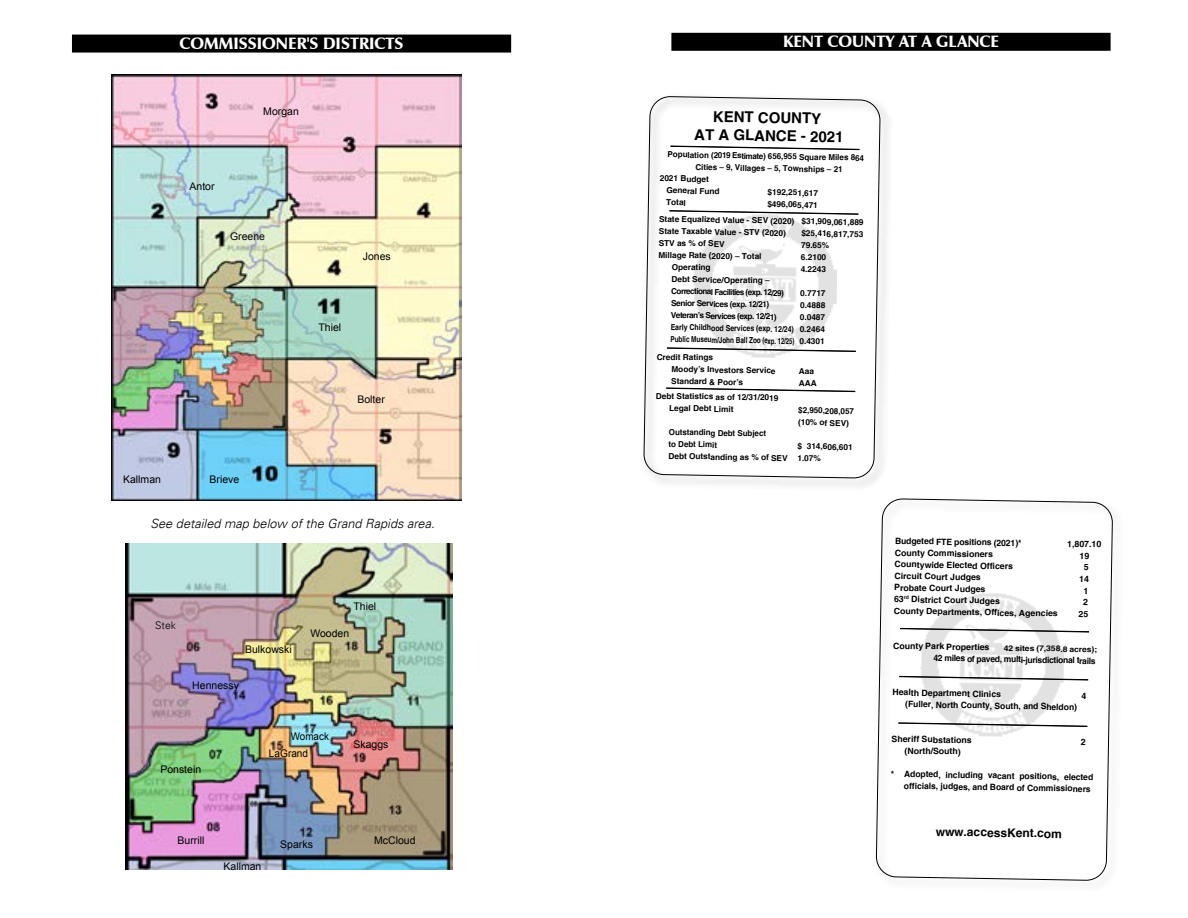
<style>
.page{position:relative;width:1188px;height:918px;background:#fff}
.page>*{position:absolute;margin:0;border:0;box-sizing:border-box;transform-origin:0 0}
.t1{font:900 16.5px "Zapf Humanist 601 BT";color:#fff}
.t2{font:700 15px/18px "Switzerland";color:#000;text-align:center}
.t3{font:italic 12.75px "USA Light";color:#000}
.t4{font:700 12px "Switzerland";color:#000}
.t5{font:10.5px "Arial";color:#000}
.t6{font:10.5px "Arial";color:#000;scale:.96 1}
.t7{font:10.5px "Arial";color:#000;scale:.94 1}
.t8{font:10.5px "USA Light Plain";color:#000}
.t9{font:700 8.7px/11.7px "Switzerland";color:#000;text-align:right}
.t10{font:700 8.55px "Switzerland";color:#000}
.t11{font:700 8.25px/12px "Switzerland";color:#000}
.t12{font:700 8.25px/12px "Switzerland";color:#000;scale:.96 1}
.t13{font:700 7.8px "Switzerland";color:#000;scale:1.08 1}
</style>
<div class="page">
<div style="left:640px;top:93px;width:254px;height:399px;background:#fafafa"></div>
<svg style="left:643px;top:96px;width:238px;height:383px"></svg>
<div style="left:671px;top:33px;width:440px;height:18px;background:#000"></div>
<svg style="left:669px;top:211px;width:189px;height:3px"></svg>
<img style="left:692px;top:213px;width:146px;height:146px">
<svg style="left:670px;top:146px;width:190px;height:4px"></svg>
<svg style="left:667px;top:348px;width:189px;height:4px"></svg>
<svg style="left:875px;top:498px;width:238px;height:383px"></svg>
<div style="left:72px;top:35px;width:439px;height:18px;background:#000"></div>
<img style="left:111px;top:74px;width:350px;height:426px">
<img style="left:125px;top:543px;width:327px;height:326px">
<svg style="left:799px;top:368px;width:15px;height:6px"></svg>
<svg style="left:666px;top:380px;width:189px;height:12px"></svg>
<svg style="left:1080px;top:553px;width:9px;height:29px"></svg>
<svg style="left:1083px;top:588px;width:5px;height:17px"></svg>
<svg style="left:1079px;top:611px;width:9px;height:6px"></svg>
<svg style="left:1082px;top:692px;width:4px;height:7px"></svg>
<svg style="left:1081px;top:739px;width:4px;height:6px"></svg>
<h1 class="t1" style="left:180px;top:33px;width:226px">COMMISSIONER'S DISTRICTS</h1>
<p class="t5" style="left:263px;top:105px;width:37px">Morgan</p>
<p class="t5" style="left:190px;top:179px;width:27px">Antor</p>
<p class="t5" style="left:230px;top:229px;width:37px">Greene</p>
<p class="t5" style="left:363px;top:250px;width:30px">Jones</p>
<p class="t5" style="left:319px;top:320px;width:24px">Thiel</p>
<p class="t5" style="left:357px;top:393px;width:29px">Bolter</p>
<p class="t5" style="left:123px;top:472px;width:39px">Kallman</p>
<p class="t5" style="left:210px;top:472px;width:31px">Brieve</p>
<h3 class="t3" style="left:150px;top:516px;width:286px">See detailed map below of the Grand Rapids area.</h3>
<p class="t8" style="left:155px;top:619px;width:22px">Stek</p>
<p class="t5" style="left:353px;top:600px;width:24px">Thiel</p>
<p class="t5" style="left:245px;top:643px;width:48px">Bulkowski</p>
<p class="t5" style="left:192px;top:678px;width:48px">Hennessy</p>
<p class="t5" style="left:310px;top:626px;width:40px">Wooden</p>
<p class="t7" style="left:291px;top:729px;width:42px">Womack</p>
<p class="t6" style="left:269px;top:747px;width:42px">LaGrand</p>
<p class="t5" style="left:353px;top:738px;width:37px">Skaggs</p>
<p class="t5" style="left:160px;top:762px;width:42px">Ponstein</p>
<p class="t5" style="left:178px;top:833px;width:28px">Burrill</p>
<p class="t5" style="left:224px;top:859px;width:39px">Kallman</p>
<p class="t5" style="left:280px;top:838px;width:34px">Sparks</p>
<p class="t5" style="left:374px;top:833px;width:43px">McCloud</p>
<h1 class="t1" style="left:783px;top:31px;width:217px">KENT COUNTY AT A GLANCE</h1>
<h2 class="t2" style="left:695px;top:107px;width:151px;rotate:1deg">KENT COUNTY<br>AT A GLANCE - 2021</h2>
<p class="t11" style="left:668px;top:148px;width:198px;rotate:1deg">Population (2019 Estimate) 656,955 Square Miles 864</p>
<p class="t11" style="left:696px;top:161px;width:149px;rotate:1deg">Cities – 9, Villages – 5, Townships – 21</p>
<p class="t11" style="left:660px;top:172px;width:51px;rotate:1deg">2021 Budget</p>
<p class="t11" style="left:667px;top:184px;width:55px;rotate:1deg">General Fund</p>
<p class="t11" style="left:768px;top:186px;width:52px;rotate:1deg">$192,251,617</p>
<p class="t11" style="left:666px;top:196px;width:21px;rotate:1deg">Total</p>
<p class="t11" style="left:660px;top:194px;width:206px;line-height:16.5px;text-indent:108px;rotate:1deg">$496,065,471<br>State Equalized Value - SEV (2020) $31,909,061,889</p>
<p class="t11" style="left:659px;top:225px;width:129px;rotate:1deg">State Taxable Value - STV (2020)</p>
<p class="t11" style="left:802px;top:227px;width:63px;rotate:1deg">$25,416,817,753</p>
<p class="t11" style="left:659px;top:237px;width:68px;rotate:1deg">STV as % of SEV</p>
<p class="t11" style="left:801px;top:239px;width:30px;rotate:1deg">79.65%</p>
<p class="t11" style="left:659px;top:249px;width:105px;rotate:1deg">Millage Rate (2020) – Total</p>
<p class="t11" style="left:801px;top:251px;width:27px;rotate:1deg">6.2100</p>
<p class="t11" style="left:672px;top:261px;width:40px;rotate:1deg">Operating</p>
<p class="t11" style="left:801px;top:263px;width:27px;rotate:1deg">4.2243</p>
<p class="t11" style="left:672px;top:273px;width:114px;rotate:1deg">Debt Service/Operating –<br>Correctional Facilities (exp. 12/29)</p>
<p class="t11" style="left:800px;top:287px;width:27px;rotate:1deg">0.7717</p>
<p class="t11" style="left:671px;top:297px;width:100px;rotate:1deg">Senior Services (exp. 12/21)</p>
<p class="t11" style="left:800px;top:299px;width:27px;rotate:1deg">0.4888</p>
<p class="t11" style="left:671px;top:309px;width:107px;rotate:1deg">Veteran’s Services (exp. 12/21)</p>
<p class="t11" style="left:671px;top:309px;width:156px;text-align:justify;text-indent:129px;rotate:1deg">0.0487<br>Early Childhood Services (exp. 12/24) 0.2464<br>Public Museum/John Ball Zoo (exp. 12/25) 0.4301</p>
<p class="t11" style="left:672px;top:351px;width:106px;text-indent:-15px;rotate:1deg">Credit Ratings<br>Moody's Investors Service</p>
<p class="t11" style="left:671px;top:375px;width:73px;rotate:1deg">Standard &amp; Poor's</p>
<p class="t11" style="left:670px;top:390px;width:110px;text-indent:-13px;rotate:1deg">Debt Statistics as of 12/31/2019<br>Legal Debt Limit</p>
<p class="t11" style="left:798px;top:404px;width:57px;rotate:1deg">$2,950,208,057 (10% of SEV)</p>
<p class="t12" style="left:669px;top:426px;width:103px;rotate:1deg">Outstanding Debt Subject to Debt Limit</p>
<p class="t11" style="left:669px;top:438px;width:186px;text-indent:129px;rotate:1deg">$ 314,606,601<br>Debt Outstanding as % of SEV 1.07%</p>
<p class="t9" style="left:895px;top:535px;width:128px;rotate:1deg">Budgeted FTE positions (2021)*</p>
<p class="t9" style="left:1067px;top:538px;width:36px;rotate:1deg">1,807.10</p>
<p class="t9" style="left:895px;top:546px;width:100px;rotate:1deg">County Commissioners</p>
<p class="t9" style="left:895px;top:558px;width:120px;rotate:1deg">Countywide Elected Officers</p>
<p class="t9" style="left:895px;top:570px;width:88px;rotate:1deg">Circuit Court Judges</p>
<p class="t9" style="left:894px;top:581px;width:93px;rotate:1deg">Probate Court Judges</p>
<p class="t9" style="left:894px;top:593px;width:108px;rotate:1deg">63<sup>rd</sup> District Court Judges</p>
<p class="t10" style="left:894px;top:606px;width:166px;rotate:1deg">County Departments, Offices, Agencies</p>
<p class="t9" style="left:893px;top:640px;width:98px;rotate:1deg">County Park Properties</p>
<p class="t13" style="left:1004px;top:643px;width:88px;rotate:1deg">42 sites (7,358.8 acres);</p>
<p class="t9" style="left:934px;top:652px;width:164px;rotate:1deg">42 miles of paved, multi-jurisdictional trails</p>
<p class="t9" style="left:893px;top:686px;width:110px;rotate:1deg">Health Department Clinics</p>
<p class="t9" style="left:905px;top:698px;width:173px;rotate:1deg">(Fuller, North County, South, and Sheldon)</p>
<p class="t9" style="left:892px;top:733px;width:82px;rotate:1deg">Sheriff Substations</p>
<p class="t9" style="left:905px;top:745px;width:58px;rotate:1deg">(North/South)</p>
<p class="t9" style="left:891px;top:768px;width:204px;rotate:1deg">* Adopted, including vacant positions, elected officials, judges, and Board of Commissioners</p>
<h3 class="t4" style="left:936px;top:824px;width:128px;rotate:1deg">www.accessKent.com</h3>
</div>
